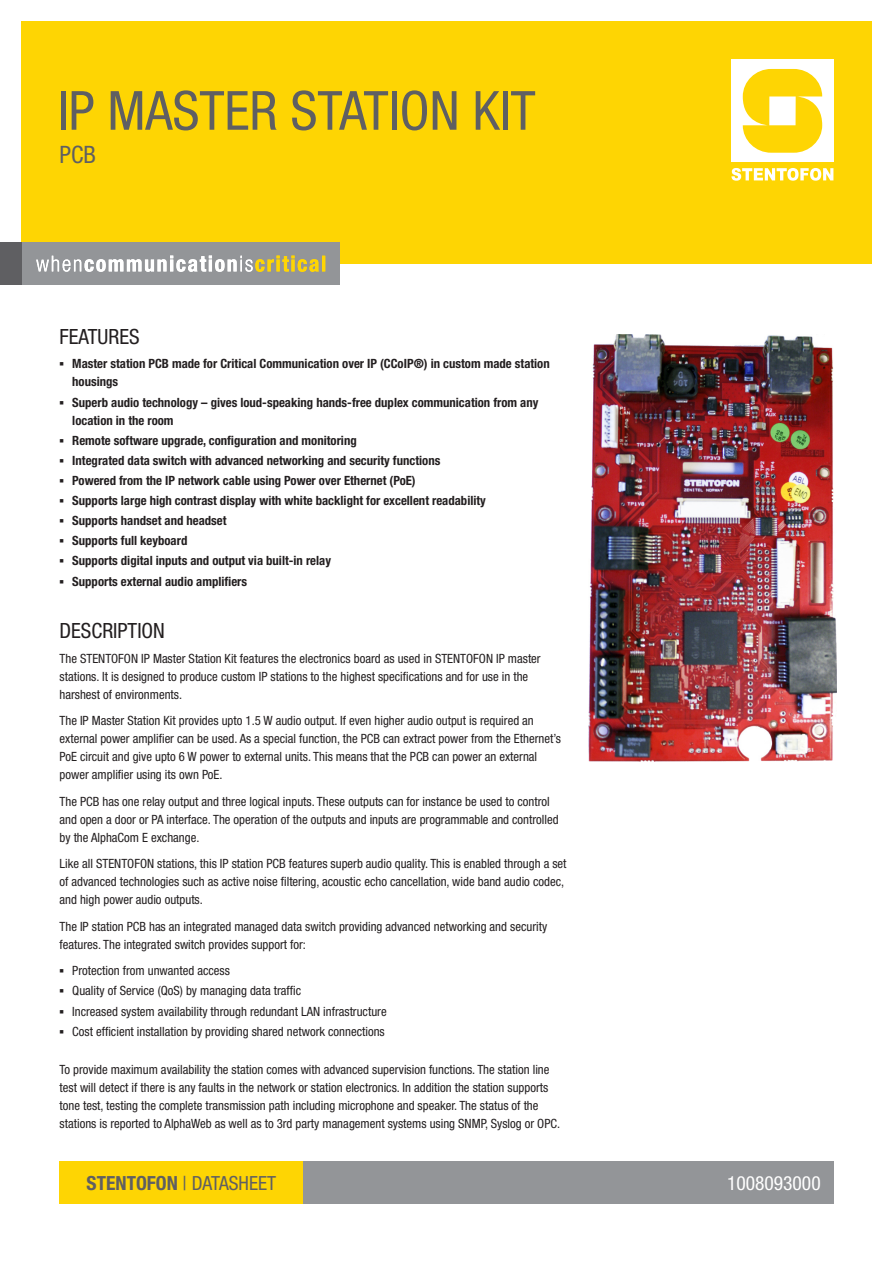
<style>
.page{position:relative;width:893px;height:1263px;background:#fff}
.page>*{position:absolute;margin:0;border:0;box-sizing:border-box;transform-origin:0 0}
.t1{font:condensed 54px "Helvetica Neue";color:#5f5f62}
.t2{font:condensed 24px "Helvetica Neue";color:#5f5f62}
.t3{font:condensed 21px "Helvetica Neue";color:#231f20}
.t4{font:condensed 19.5px "Helvetica Neue";color:#5f5f62}
.t5{font:condensed 19.5px "Helvetica Neue";color:#fff}
.t6{font:condensed 12.75px/18px "Helvetica Neue";color:#231f20}
.t7{font:700 condensed 12.75px/18px "Helvetica Neue";color:#231f20}
.s1{font-family:"Arial";font-stretch:normal}
.s2{font-family:"Arial";font-weight:700;font-stretch:normal}
.s3{font-weight:700}
</style>
<div class="page">
<div style="left:21px;top:21px;width:851px;height:243px;background:#fed503"></div>
<div style="left:303px;top:1161px;width:530px;height:42px;background:#939598"></div>
<div style="left:60px;top:1161px;width:243px;height:42px;background:#fed503"></div>
<div style="left:731px;top:60px;width:102px;height:102px;background:#fff"></div>
<svg style="left:743px;top:69px;width:79px;height:84px"></svg>
<svg style="left:731px;top:168px;width:102px;height:13px"></svg>
<div style="left:21px;top:242px;width:319px;height:43px;background:#939598"></div>
<div style="left:0;top:242px;width:21px;height:43px;background:#5f5f62"></div>
<svg style="left:36px;top:255px;width:289px;height:17px"></svg>
<img style="left:588px;top:335px;width:248px;height:427px">
<h1 class="t1" style="left:57px;top:79px;width:115px">IP maste</h1>
<h1 class="t1" style="left:249px;top:79px;width:63px">r stati</h1>
<h1 class="t1" style="left:400px;top:79px;width:118px">on kit</h1>
<h2 class="t2" style="left:60px;top:141px;width:38px">pcb</h2>
<h3 class="t3" style="left:60px;top:324px;width:71px">Features</h3>
<p class="t7" style="left:72px;top:355px;width:479px;text-indent:-13px"><span class="s1">▪</span> Master station PCB made for Critical Communication over IP (CCoIP®) in custom made station housings</p>
<p class="t7" style="left:72px;top:393px;width:468px;text-indent:-13px"><span class="s1">▪</span> Superb audio technology – gives loud-speaking hands-free duplex communication from any location in the room</p>
<p class="t7" style="left:60px;top:431px;width:299px"><span class="s1">▪</span> Remote software upgrade, configuration and monitoring</p>
<p class="t7" style="left:60px;top:451px;width:382px"><span class="s1">▪</span> Integrated data switch with advanced networking and security functions</p>
<p class="t7" style="left:60px;top:471px;width:358px"><span class="s1">▪</span> Powered from the IP network cable using Power over Ethernet (PoE)</p>
<p class="t7" style="left:60px;top:491px;width:428px"><span class="s1">▪</span> Supports large high contrast display with white backlight for excellent readability</p>
<p class="t7" style="left:60px;top:511px;width:169px"><span class="s1">▪</span> Supports handset and headset</p>
<p class="t7" style="left:60px;top:532px;width:129px"><span class="s1">▪</span> Supports full keyboard</p>
<p class="t7" style="left:60px;top:552px;width:273px"><span class="s1">▪</span> Supports digital inputs and output via built-in relay</p>
<p class="t7" style="left:60px;top:572px;width:189px"><span class="s1">▪</span> Supports external audio amplifiers</p>
<h3 class="t3" style="left:60px;top:619px;width:107px">Description</h3>
<p class="t6" style="left:60px;top:649px;width:483px">The STENTOFON IP Master Station Kit features the electronics board as used in STENTOFON IP master stations. It is designed to produce custom IP stations to the highest specifications and for use in the harshest of environments.</p>
<p class="t6" style="left:60px;top:712px;width:503px">The IP Master Station Kit provides upto 1.5 W audio output. If even higher audio output is required an external power amplifier can be used. As a special function, the PCB can extract power from the Ethernet’s PoE circuit and give upto 6 W power to external units. This means that the PCB can power an external power amplifier using its own PoE.</p>
<p class="t6" style="left:60px;top:792px;width:501px">The PCB has one relay output and three logical inputs. These outputs can for instance be used to control and open a door or PA interface. The operation of the outputs and inputs are programmable and controlled by the AlphaCom E exchange.</p>
<p class="t6" style="left:60px;top:855px;width:508px">Like all STENTOFON stations, this IP station PCB features superb audio quality. This is enabled through a set of advanced technologies such as active noise filtering, acoustic echo cancellation, wide band audio codec, and high power audio outputs.</p>
<p class="t6" style="left:60px;top:917px;width:489px">The IP station PCB has an integrated managed data switch providing advanced networking and security features. The integrated switch provides support for:</p>
<p class="t6" style="left:60px;top:962px;width:172px"><span class="s2">▪</span> Protection from unwanted access</p>
<p class="t6" style="left:60px;top:982px;width:243px"><span class="s2">▪</span> Quality of Service (QoS) by managing data traffic</p>
<p class="t6" style="left:60px;top:1002px;width:329px"><span class="s2">▪</span> Increased system availability through redundant LAN infrastructure</p>
<p class="t6" style="left:60px;top:1022px;width:327px"><span class="s2">▪</span> Cost efficient installation by providing shared network connections</p>
<p class="t6" style="left:60px;top:1060px;width:502px">To provide maximum availability the station comes with advanced supervision functions. The station line test will detect if there is any faults in the network or station electronics. In addition the station supports tone test, testing the complete transmission path including microphone and speaker. The status of the stations is reported to AlphaWeb as well as to 3rd party management systems using SNM P, Syslog or OPC.</p>
<h3 class="t4" style="left:87px;top:1171px;width:191px"><span class="s3">STENTOFON</span> | DATASHEET</h3>
<h3 class="t5" style="left:727px;top:1171px;width:95px">1008093000</h3>
</div>
